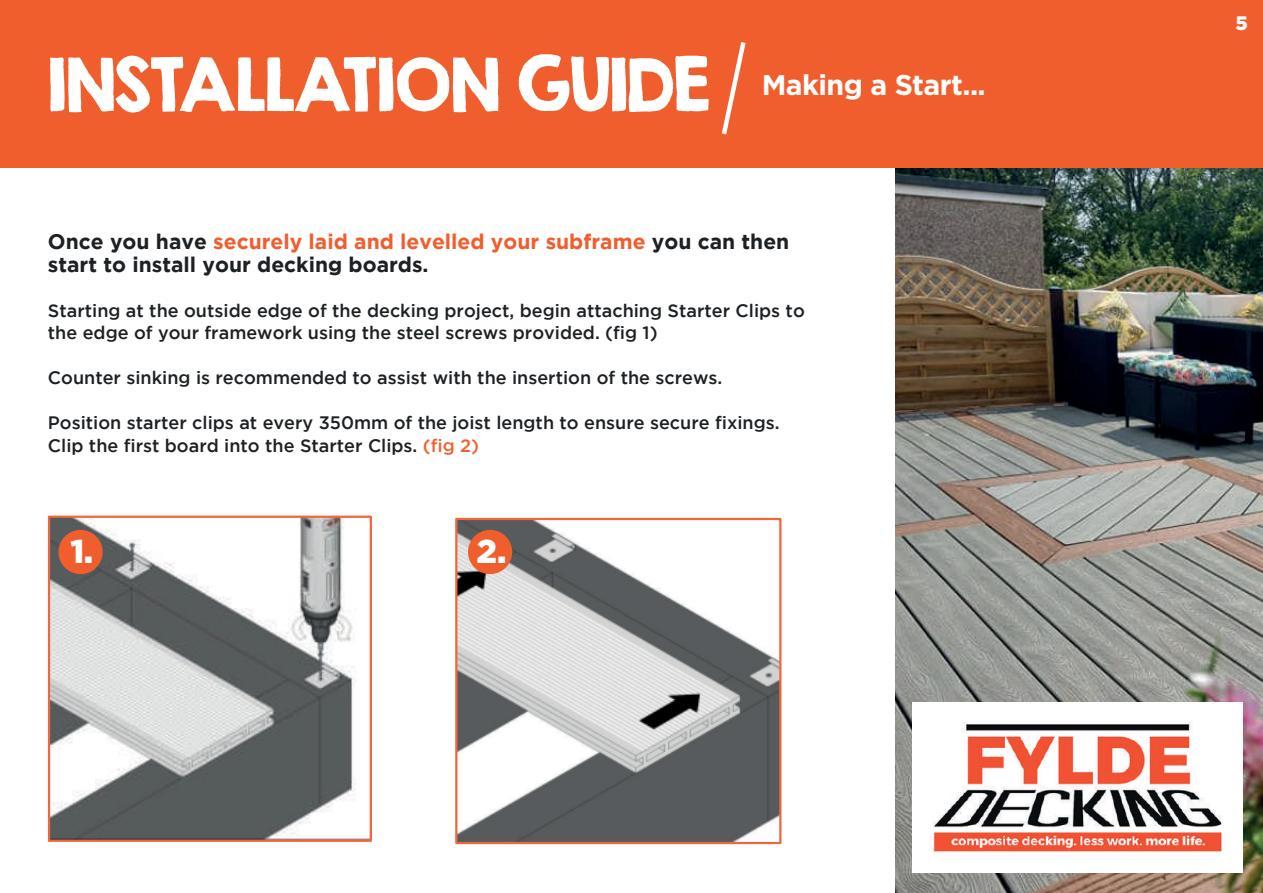
<style>
.page{position:relative;width:1263px;height:893px;background:#fff}
.page>*{position:absolute;margin:0;border:0;box-sizing:border-box;transform-origin:0 0}
.t1{font:66px "KG Second Chances Solid";letter-spacing:-.02em;color:#fff}
.t2{font:900 33px "Gotham";color:#fff}
.t3{font:700 28.5px "Gotham";letter-spacing:-.02em;color:#fff}
.t4{font:700 21px/22.5px "Gotham";color:#1d2124}
.t5{font:900 19.5px "Gotham";color:#fff}
.t6{font:500 18px/22.5px "Gotham";color:#1d2124}
.s1{color:#f15e2e}
</style>
<div class="page">
<img style="left:895px;top:167px;width:368px;height:726px">
<div style="left:0;top:0;width:1263px;height:167px;background:#f15e2e"></div>
<div style="left:912px;top:702px;width:330px;height:171px;background:#fff"></div>
<img style="left:933px;top:722px;width:289px;height:133px">
<svg style="left:721px;top:42px;width:25px;height:93px"></svg>
<img style="left:51px;top:519px;width:318px;height:320px">
<div style="left:48px;top:516px;width:324px;height:326px;border:2px solid #f2663b"></div>
<img style="left:458px;top:521px;width:320px;height:320px">
<div style="left:455px;top:518px;width:326px;height:326px;border:2px solid #f2663b"></div>
<div style="left:58px;top:530px;width:45px;height:44px;background:#f15e2e;border-radius:50%"></div>
<div style="left:468px;top:530px;width:44px;height:44px;background:#f15e2e;border-radius:50%"></div>
<h1 class="t1" style="left:48px;top:43px;width:665px">INSTALLATION GUIDE</h1>
<h3 class="t3" style="left:762px;top:69px;width:225px">Making a Start...</h3>
<p class="t4" style="left:48px;top:230px;width:743px">Once you have <span class="s1">securely laid and levelled your subframe</span> you can then start to install your decking boards.</p>
<p class="t6" style="left:48px;top:298px;width:758px">Starting at the outside edge of the decking project, begin attaching Starter Clips to the edge of your framework using the steel screws provided. (fig 1)</p>
<p class="t6" style="left:48px;top:366px;width:676px">Counter sinking is recommended to assist with the insertion of the screws.</p>
<p class="t6" style="left:48px;top:411px;width:733px">Position starter clips at every 350mm of the joist length to ensure secure fixings.<br>Clip the first board into the Starter Clips. <span class="s1">(fig 2)</span></p>
<h2 class="t2" style="left:71px;top:532px;width:24px">1.</h2>
<h2 class="t2" style="left:476px;top:532px;width:31px">2.</h2>
<p class="t5" style="left:1235px;top:11px;width:14px">5</p>
</div>
